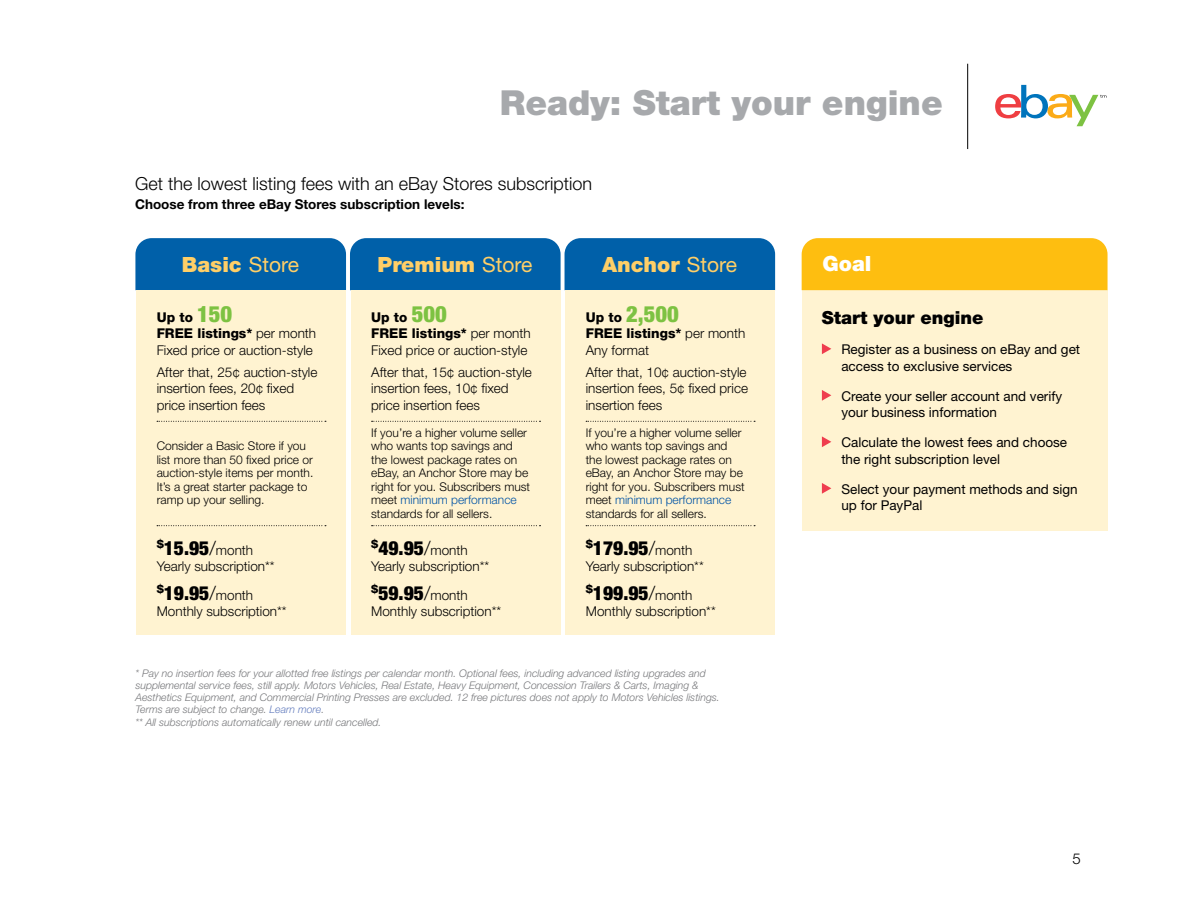
<style>
.page{position:relative;width:1188px;height:918px;background:#fff}
.page>*{position:absolute;margin:0;border:0;box-sizing:border-box;transform-origin:0 0}
.Page_Title_continued{font:900 34.5px "Helvetica Neue";color:#a7a9ac}
.Body{font:900 condensed 22.5px "Helvetica Neue";color:#7dc242}
.t1{font:900 21px "Helvetica Neue";color:#ffcf67}
.t2{font:900 21px "Helvetica Neue";color:#fff}
.Body-2{font:900 condensed 19.5px "Helvetica Neue";color:#000}
.Subhead{font:300 18px "Helvetica Neue";color:#000}
.Subhead__Callout{font:900 18px "Helvetica Neue";color:#000}
.t3{font:300 15px "Helvetica Neue";color:#000}
.Body-3{font:300 13.5px/16.5px "Helvetica Neue";color:#000}
.Bullet__Callout{font:13.5px/16.5px "Helvetica Neue";color:#000}
.Body-4{font:700 13.5px "Helvetica Neue";color:#000}
.Body_highlight__smal{font:300 12px/13.5px "Helvetica Neue";color:#000}
.Footnote{font:italic 300 10.5px/12px "Helvetica Neue";color:#77787b}
.s1{font-weight:400}
.s2{font-weight:800}
.s3{font-weight:900;font-stretch:condensed;font-size:22.5px;color:#7dc242}
.s4{font-weight:300;font-stretch:normal}
.s5{font-weight:300;font-stretch:normal;font-size:13.5px}
.s6{color:#0054a6}
.s7{font-weight:800;font-stretch:normal;font-size:13.5px;color:#000}
.s8{color:#647dbe}
</style>
<div class="page">
<hr style="left:967px;top:64px;width:1px;height:85px;background:#000">
<svg style="left:995px;top:85px;width:111px;height:41px"></svg>
<div style="left:802px;top:290px;width:306px;height:240px;background:#fff3d1"></div>
<svg style="left:822px;top:343px;width:9px;height:11px"></svg>
<svg style="left:822px;top:390px;width:9px;height:11px"></svg>
<svg style="left:822px;top:436px;width:9px;height:11px"></svg>
<svg style="left:822px;top:483px;width:9px;height:11px"></svg>
<div style="left:802px;top:238px;width:306px;height:52px;background:#febe10"></div>
<div style="left:136px;top:290px;width:210px;height:345px;background:#fff3d1"></div>
<svg style="left:157px;top:421px;width:169px;height:1px"></svg>
<svg style="left:157px;top:525px;width:169px;height:1px"></svg>
<div style="left:566px;top:290px;width:209px;height:345px;background:#fff3d1"></div>
<svg style="left:586px;top:421px;width:169px;height:1px"></svg>
<svg style="left:586px;top:525px;width:169px;height:1px"></svg>
<div style="left:135px;top:238px;width:640px;height:52px;background:#0060a9"></div>
<div style="left:351px;top:290px;width:209px;height:345px;background:#fff3d1"></div>
<svg style="left:372px;top:421px;width:169px;height:1px"></svg>
<svg style="left:372px;top:525px;width:169px;height:1px"></svg>
<p class="Page_Title_continued" style="left:500px;top:82px;width:444px">Ready: Start your engine</p>
<p class="Subhead" style="left:135px;top:172px;width:459px">Get the lowest listing fees with an eBay Stores subscription</p>
<p class="Body-4" style="left:135px;top:196px;width:331px">Choose from three eBay Stores subscription levels:</p>
<p class="t1" style="left:182px;top:252px;width:119px">Basic <span class="s1">Store</span></p>
<p class="Body-3" style="left:157px;top:309px;width:161px"><span class="s2">Up to</span> <span class="s3">150<br></span><span class="s2">FREE listings*</span> per month<br>Fixed price or auction-style</p>
<p class="Body-3" style="left:157px;top:363px;width:162px">After that, 25¢ auction-style insertion fees, 20¢ fixed price insertion fees</p>
<p class="Body_highlight__smal" style="left:157px;top:439px;width:158px">Consider a Basic Store if you list more than 50 fixed price or auction-style items per month.<br>It’s a great starter package to ramp up your selling.</p>
<p class="Body-2" style="left:157px;top:536px;width:98px"><sup>$</sup>15.95<span class="s4">/</span><span class="s5">month</span></p>
<p class="Body-3" style="left:157px;top:558px;width:120px">Yearly subscription**</p>
<p class="Body-2" style="left:157px;top:581px;width:98px"><sup>$</sup>19.95<span class="s4">/</span><span class="s5">month</span></p>
<p class="Body-3" style="left:157px;top:603px;width:131px">Monthly subscription**</p>
<p class="t1" style="left:378px;top:252px;width:156px">Premium <span class="s1">Store</span></p>
<p class="Body-3" style="left:371px;top:309px;width:161px"><span class="s2">Up to</span> <span class="s3">500<br></span><span class="s2">FREE listings*</span> per month<br>Fixed price or auction-style</p>
<p class="Body-3" style="left:371px;top:363px;width:162px">After that, 15¢ auction-style insertion fees, 10¢ fixed price insertion fees</p>
<p class="Body_highlight__smal" style="left:371px;top:425px;width:160px">If you’re a higher volume seller who wants top savings and the lowest package rates on eBay, an Anchor Store may be right for you. Subscribers must meet <span class="s6">minimum performance </span>standards for all sellers.</p>
<p class="Body-2" style="left:371px;top:536px;width:98px"><sup>$</sup>49.95<span class="s4">/</span><span class="s5">month</span></p>
<p class="Body-3" style="left:371px;top:558px;width:120px">Yearly subscription**</p>
<p class="Body-2" style="left:371px;top:581px;width:98px"><sup>$</sup>59.95<span class="s4">/</span><span class="s5">month</span></p>
<p class="Body-3" style="left:371px;top:603px;width:131px">Monthly subscription**</p>
<p class="t1" style="left:602px;top:252px;width:136px">Anchor <span class="s1">Store</span></p>
<p class="Body" style="left:586px;top:300px;width:95px"><span class="s7">Up to</span> 2,500</p>
<p class="Body-3" style="left:586px;top:325px;width:161px"><span class="s2">FREE listings*</span> per month<br>Any format</p>
<p class="Body-3" style="left:586px;top:363px;width:164px;text-align:justify">After that, 10¢ auction-style insertion fees, 5¢ fixed price insertion fees</p>
<p class="Body_highlight__smal" style="left:586px;top:425px;width:160px">If you’re a higher volume seller who wants top savings and the lowest package rates on eBay, an Anchor Store may be right for you. Subscribers must meet <span class="s6">minimum performance </span>standards for all sellers.</p>
<p class="Body-2" style="left:586px;top:536px;width:108px"><sup>$</sup>179.95<span class="s4">/</span><span class="s5">month</span></p>
<p class="Body-3" style="left:586px;top:558px;width:120px">Yearly subscription**</p>
<p class="Body-2" style="left:586px;top:581px;width:108px"><sup>$</sup>199.95<span class="s4">/</span><span class="s5">month</span></p>
<p class="Body-3" style="left:586px;top:603px;width:131px">Monthly subscription**</p>
<p class="Footnote" style="left:135px;top:667px;width:586px">* Pay no insertion fees for your allotted free listings per calendar month. Optional fees, including advanced listing upgrades and supplemental service fees, still apply. Motors Vehicles, Real Estate, Heavy Equipment, Concession Trailers &amp; Carts, Imaging &amp; Aesthetics Equipment, and Commercial Printing Presses are excluded. 12 free pictures does not apply to Motors Vehicles listings.<br>Terms are subject to change. <span class="s8">Learn more</span>.</p>
<p class="Footnote" style="left:135px;top:717px;width:248px">** All subscriptions automatically renew until cancelled.</p>
<p class="t2" style="left:823px;top:251px;width:51px">Goal</p>
<p class="Subhead__Callout" style="left:822px;top:307px;width:163px">Start your engine</p>
<p class="Bullet__Callout" style="left:841px;top:341px;width:240px">Register as a business on eBay and get access to exclusive services</p>
<p class="Bullet__Callout" style="left:841px;top:387px;width:222px">Create your seller account and verify your business information</p>
<p class="Bullet__Callout" style="left:841px;top:434px;width:227px">Calculate the lowest fees and choose the right subscription level</p>
<p class="Bullet__Callout" style="left:841px;top:480px;width:238px">Select your payment methods and sign up for PayPal</p>
<p class="t3" style="left:1073px;top:849px;width:10px">5</p>
</div>
